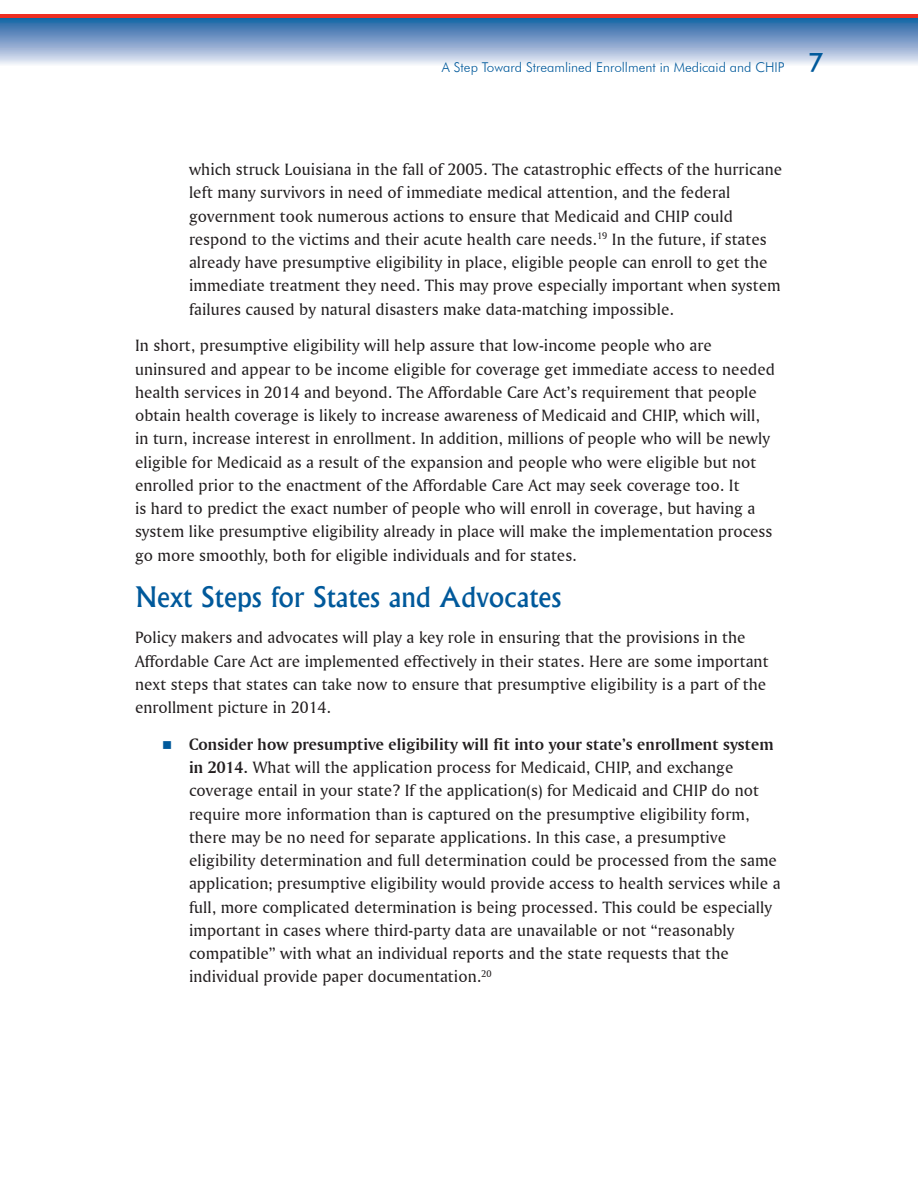
<style>
.page{position:relative;width:918px;height:1188px;background:#fff}
.page>*{position:absolute;margin:0;border:0;box-sizing:border-box;transform-origin:0 0}
.t1{font:500 27px "Albertus";letter-spacing:.005em;color:#00599b}
.hanging_indent_2{font:17.25px/23.2px "Amerigo BT Roman A";letter-spacing:.005em;color:#231f20}
.body_text{font:17.25px/23.2px "Amerigo BT Roman A";letter-spacing:.005em;color:#231f20}
.t2{font:300 13.5px "Futura BT";color:#00599b}
.s1{font-weight:500;font-size:27px}
.s2{font-family:"Amerigo BT Bold A"}
</style>
<div class="page">
<svg style="left:0;top:18px;width:918px;height:47px;background:#81a3cb"></svg>
<hr style="left:0;top:14px;width:918px;height:4px;background:#ee2e22">
<p class="t2" style="left:442px;top:59px;width:384px">A Step Toward Streamlined Enrollment in Medicaid and CHIP <span class="s1">7</span></p>
<p class="hanging_indent_2" style="left:189px;top:157px;width:595px">which struck Louisiana in the fall of 2005. The catastrophic effects of the hurricane left many survivors in need of immediate medical attention, and the federal government took numerous actions to ensure that Medicaid and CHIP could respond to the victims and their acute health care needs.<sup>19</sup> In the future, if states already have presumptive eligibility in place, eligible people can enroll to get the immediate treatment they need. This may prove especially important when system failures caused by natural disasters make data-matching impossible.</p>
<p class="body_text" style="left:135px;top:334px;width:642px">In short, presumptive eligibility will help assure that low-income people who are uninsured and appear to be income eligible for coverage get immediate access to needed health services in 2014 and beyond. The Affordable Care Act’s requirement that people obtain health coverage is likely to increase awareness of Medicaid and CHIP, which will, in turn, increase interest in enrollment. In addition, millions of people who will be newly eligible for Medicaid as a result of the expansion and people who were eligible but not enrolled prior to the enactment of the Affordable Care Act may seek coverage too. It<br>is hard to predict the exact number of people who will enroll in coverage, but having a system like presumptive eligibility already in place will make the implementation process go more smoothly, both for eligible individuals and for states.</p>
<p class="t1" style="left:135px;top:580px;width:428px">Next Steps for States and Advocates</p>
<p class="body_text" style="left:135px;top:626px;width:635px">Policy makers and advocates will play a key role in ensuring that the provisions in the Affordable Care Act are implemented effectively in their states. Here are some important next steps that states can take now to ensure that presumptive eligibility is a part of the enrollment picture in 2014.</p>
<p class="hanging_indent_2" style="left:189px;top:732px;width:593px"><span class="s2">Consider how presumptive eligibility will fit into your state’s enrollment system in 2014.</span> What will the application process for Medicaid, CHIP, and exchange coverage entail in your state? If the application(s) for Medicaid and CHIP do not require more information than is captured on the presumptive eligibility form, there may be no need for separate applications. In this case, a presumptive eligibility determination and full determination could be processed from the same application; presumptive eligibility would provide access to health services while a full, more complicated determination is being processed. This could be especially important in cases where third-party data are unavailable or not “reasonably compatible” with what an individual reports and the state requests that the individual provide paper documentation.<sup>20</sup></p>
</div>
